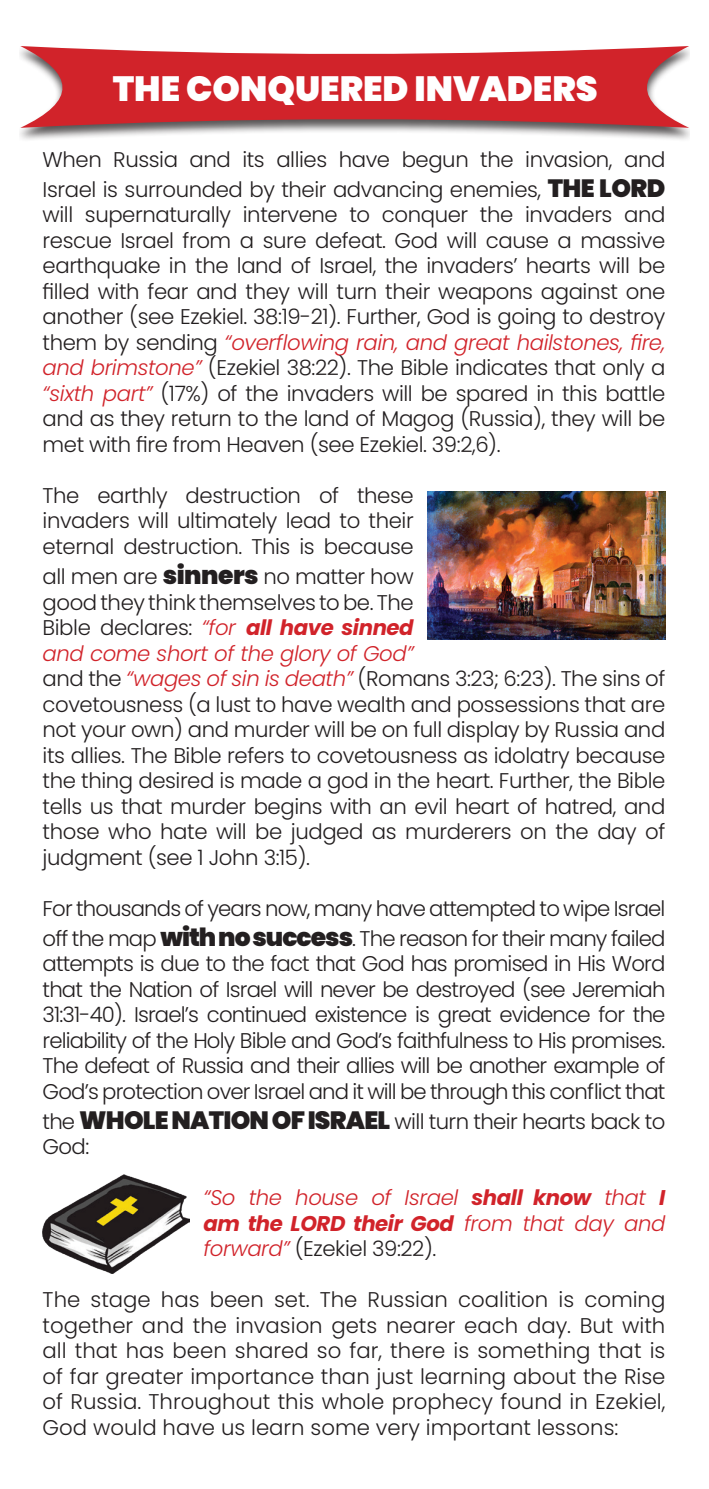
<style>
.page{position:relative;width:709px;height:1489px;background:#fff}
.page>*{position:absolute;margin:0;border:0;box-sizing:border-box;transform-origin:0 0}
.t1{font:900 35px "Poppins";color:#fff}
.t2{font:300 21.25px/25.5px "Poppins";letter-spacing:-.02em;color:#231f20;text-align:justify}
.t3{font:300 21.25px/30px "Poppins";letter-spacing:-.04em;color:#231f20}
.t4{font:italic 300 21.25px/25.5px "Poppins";letter-spacing:-.02em;color:#d1232a;text-align:justify}
.s1{font-weight:900;font-size:25px}
.s2{font-style:italic;color:#d1232a}
.s3{font-weight:700;font-style:italic;color:#d1232a}
.s4{font-weight:700}
.s5{font-style:normal;color:#231f20}
</style>
<div class="page">
<img style="left:428px;top:491px;width:237px;height:148px">
<div style="left:19px;top:45px;width:671px;height:97px;background:#231f20;opacity:.75"></div>
<svg style="left:20px;top:46px;width:669px;height:82px;background:#d0484d"></svg>
<img style="left:43px;top:1174px;width:146px;height:98px">
<h1 class="t1" style="left:113px;top:68px;width:486px">THE CONQUERED INVADERS</h1>
<p class="t2" style="left:43px;top:144px;width:624px;line-height:30px">When Russia and its allies have begun the invasion, and<br>Israel is surrounded by their advancing enemies, <span class="s1">THE LORD</span></p>
<p class="t2" style="left:43px;top:202px;width:624px">will supernaturally intervene to conquer the invaders and rescue Israel from a sure defeat. God will cause a massive earthquake in the land of Israel, the invaders’ hearts will be filled with fear and they will turn their weapons against one another (see Ezekiel. 38:19-21). Further, God is going to destroy them by sending <span class="s2">“overflowing rain, and great hailstones, fire, and brimstone”</span> (Ezekiel 38:22). The Bible indicates that only a <span class="s2">“sixth part”</span> (17%) of the invaders will be spared in this battle and as they return to the land of Magog (Russia), they will be met with fire from Heaven (see Ezekiel. 39:2,6).</p>
<p class="t2" style="left:43px;top:483px;width:372px">The earthly destruction of these invaders will ultimately lead to their eternal destruction. This is because</p>
<p class="t2" style="left:43px;top:564px;width:624px;text-align:left">all men are <span class="s1">sinners</span> no matter how<br>good they think themselves to be. The<br>Bible declares: <span class="s2">“for</span> <span class="s3">all have sinned<br></span><span class="s2">and come short of the glory of God”<br></span>and the <span class="s2">“wages of sin is death”</span> (Romans 3:23; 6:23). The sins of covetousness (a lust to have wealth and possessions that are not your own) and murder will be on full display by Russia and its allies. The Bible refers to covetousness as idolatry because the thing desired is made a god in the heart. Further, the Bible tells us that murder begins with an evil heart of hatred, and those who hate will be judged as murderers on the day of judgment (see 1 John 3:15).</p>
<p class="t3" style="left:43px;top:893px;width:624px">For thousands of years now, many have attempted to wipe Israel off the map <span class="s1">with no success</span>. The reason for their many failed</p>
<p class="t2" style="left:43px;top:951px;width:624px">attempts is due to the fact that God has promised in His Word that the Nation of Israel will never be destroyed (see Jeremiah 31:31-40). Israel’s continued existence is great evidence for the reliability of the Holy Bible and God’s faithfulness to His promises.<br>The defeat of Russia and their allies will be another example of God’s protection over Israel and it will be through this conflict that</p>
<p class="t2" style="left:43px;top:1108px;width:624px">the <span class="s1">WHOLE NATION OF ISRAEL</span> will turn their hearts back to<br>God:</p>
<p class="t4" style="left:203px;top:1185px;width:463px">“So the house of Israel <span class="s4">shall know</span> that <span class="s4">I am the LORD their God</span> from that day and forward” <span class="s5">(Ezekiel 39:22).</span></p>
<p class="t2" style="left:43px;top:1287px;width:624px">The stage has been set. The Russian coalition is coming together and the invasion gets nearer each day. But with all that has been shared so far, there is something that is of far greater importance than just learning about the Rise of Russia. Throughout this whole prophecy found in Ezekiel, God would have us learn some very important lessons:</p>
</div>
